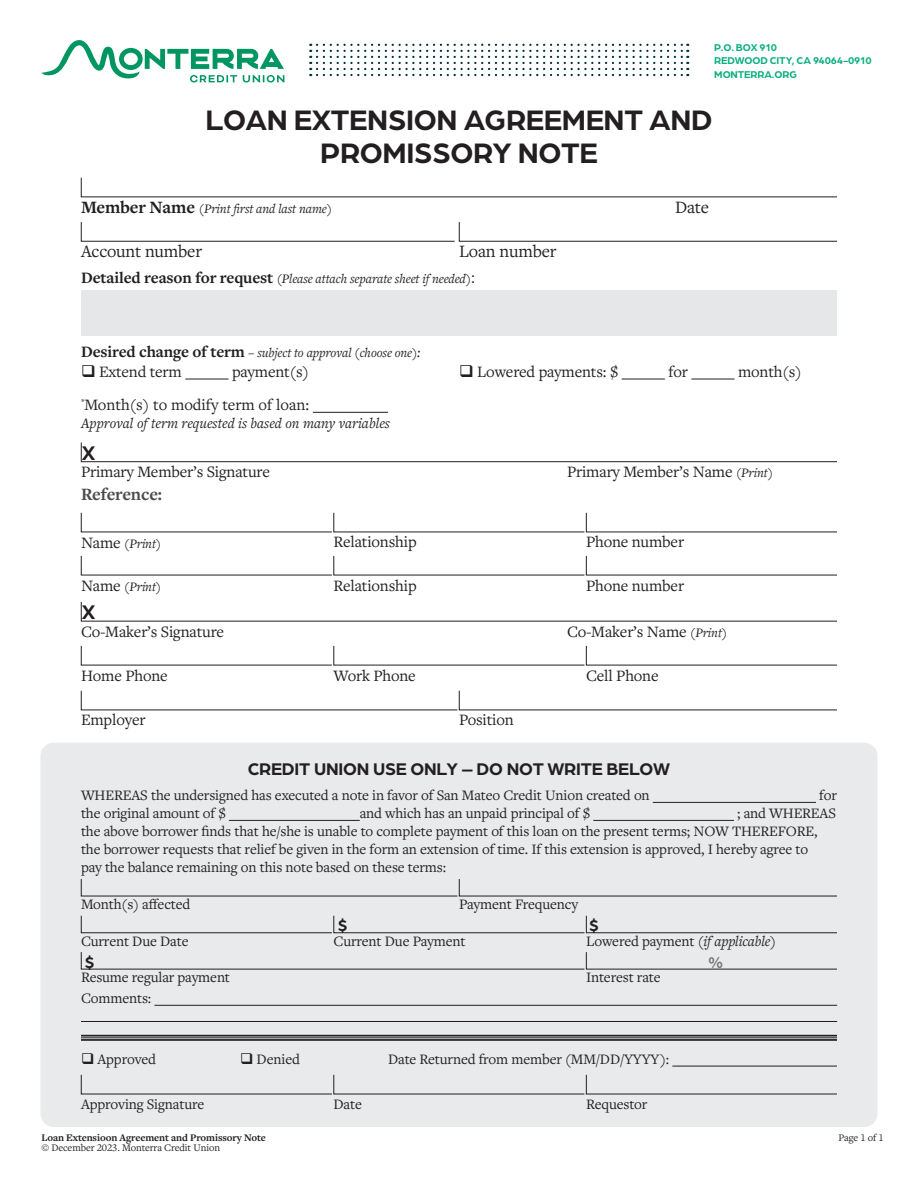
<style>
.page{position:relative;width:918px;height:1188px;background:#fff}
.page>*{position:absolute;margin:0;border:0;box-sizing:border-box;transform-origin:0 0}
.t1{font:700 30px/33px "Arboria";letter-spacing:-.01em;color:#231f20;text-align:center}
.t2{font:700 21px "Arboria";color:#231f20}
.t3{font:700 18px "Arboria";letter-spacing:-.01em;color:#231f20}
.t4{font:18px "Freight Text Pro";letter-spacing:-.01em;color:#231f20}
.t5{font:700 18px "Freight Text Pro";letter-spacing:-.01em;color:#4b4c4d}
.t6{font:16.5px "Freight Text Pro";letter-spacing:-.01em;color:#231f20}
.t7{font:700 16.5px "Arboria";color:#231f20}
.t8{font:700 16.5px "Arboria";color:#76787b}
.t9{font:15px/18px "Freight Text Pro";letter-spacing:-.01em;color:#231f20}
.t10{font:italic 15px "Freight Text Pro";color:#231f20}
.t11{font:italic 13.5px "Freight Text Pro";letter-spacing:-.01em;color:#231f20}
.t12{font:700 10.5px/13.4px "Arboria";letter-spacing:-.01em;color:#09af7e}
.t13{font:10.5px "Freight Text Pro";letter-spacing:-.01em;color:#231f20}
.t14{font:700 10.5px "Freight Text Pro";letter-spacing:-.01em;color:#231f20}
.s1{font-weight:700;font-style:normal;font-size:18px}
.s2{font-weight:700;font-style:normal;font-size:16.5px}
.s3{font-family:"Calibri";font-style:normal;font-size:16.5px}
.s4{font-size:15px}
.s5{font-style:italic;font-size:13.5px}
.s6{font-style:normal;font-size:16.5px}
.s7{font-style:italic}
</style>
<div class="page">
<svg style="left:41px;top:40px;width:243px;height:42px"></svg>
<svg style="left:310px;top:44px;width:1px;height:32px"></svg>
<svg style="left:317px;top:44px;width:371px;height:32px"></svg>
<div style="left:40px;top:743px;width:838px;height:384px;background:#e9eaeb;border-radius:14px"></div>
<hr style="left:154px;top:1005px;width:683px;height:1px;background:#231f20">
<hr style="left:81px;top:1021px;width:756px;height:1px;background:#231f20">
<hr style="left:653px;top:802px;width:163px;height:1px;background:#231f20">
<hr style="left:229px;top:820px;width:131px;height:1px;background:#231f20">
<hr style="left:593px;top:820px;width:141px;height:1px;background:#231f20">
<hr style="left:185px;top:379px;width:44px;height:1px;background:#231f20">
<hr style="left:622px;top:379px;width:43px;height:1px;background:#231f20">
<hr style="left:691px;top:379px;width:44px;height:1px;background:#231f20">
<hr style="left:313px;top:412px;width:75px;height:1px;background:#231f20">
<hr style="left:672px;top:1066px;width:165px;height:1px;background:#231f20">
<svg style="left:81px;top:222px;width:756px;height:20px"></svg>
<div style="left:81px;top:291px;width:756px;height:45px;background:#e6e7e9"></div>
<hr style="left:81px;top:1035px;width:756px;height:2px;background:#231f20">
<hr style="left:81px;top:1037px;width:756px;height:1px;background:#231f20">
<hr style="left:81px;top:1039px;width:756px;height:2px;background:#231f20">
<svg style="left:81px;top:1074px;width:756px;height:21px"></svg>
<svg style="left:81px;top:177px;width:756px;height:20px"></svg>
<svg style="left:81px;top:442px;width:756px;height:20px"></svg>
<svg style="left:81px;top:602px;width:756px;height:20px"></svg>
<svg style="left:81px;top:690px;width:756px;height:20px"></svg>
<svg style="left:81px;top:879px;width:756px;height:18px"></svg>
<svg style="left:81px;top:952px;width:756px;height:18px"></svg>
<svg style="left:81px;top:645px;width:756px;height:21px"></svg>
<svg style="left:81px;top:512px;width:756px;height:20px"></svg>
<svg style="left:81px;top:555px;width:756px;height:21px"></svg>
<svg style="left:81px;top:915px;width:756px;height:18px"></svg>
<p class="t12" style="left:714px;top:40px;width:159px">P.O. BOX 910<br>REDWOOD CITY, CA 94064-0910<br>MONTERRA.ORG</p>
<p class="t1" style="left:205px;top:101px;width:509px">LOAN EXTENSION AGREEMENT AND<br>PROMISSORY NOTE</p>
<p class="t11" style="left:81px;top:200px;width:253px"><span class="s1">Member Name</span> (Print first and last name)</p>
<p class="t4" style="left:675px;top:196px;width:36px">Date</p>
<p class="t4" style="left:81px;top:240px;width:123px">Account number</p>
<p class="t4" style="left:459px;top:240px;width:99px">Loan number</p>
<p class="t11" style="left:81px;top:269px;width:396px"><span class="s2">Detailed reason for request</span> (Please attach separate sheet if needed)<span class="s3">:</span></p>
<p class="t11" style="left:81px;top:344px;width:341px"><span class="s2">Desired change of term</span> – subject to approval (choose one)<span class="s4">:</span></p>
<p class="t6" style="left:81px;top:361px;width:102px">❑ Extend term</p>
<p class="t6" style="left:232px;top:361px;width:79px">payment(s)</p>
<p class="t6" style="left:459px;top:361px;width:161px">❑ Lowered payments: $</p>
<p class="t6" style="left:668px;top:361px;width:21px">for</p>
<p class="t6" style="left:738px;top:361px;width:65px">month(s)</p>
<p class="t6" style="left:81px;top:394px;width:230px"><sup>*</sup>Month(s) to modify term of loan:</p>
<p class="t10" style="left:81px;top:413px;width:311px">Approval of term requested is based on many variables</p>
<p class="t2" style="left:82px;top:438px;width:15px">X</p>
<p class="t6" style="left:81px;top:461px;width:191px">Primary Member’s Signature</p>
<p class="t6" style="left:567px;top:461px;width:208px">Primary Member’s Name <span class="s5">(Print)</span></p>
<p class="t5" style="left:81px;top:483px;width:83px">Reference:</p>
<p class="t11" style="left:81px;top:535px;width:82px"><span class="s6">Name</span> (Print)</p>
<p class="t11" style="left:81px;top:578px;width:82px"><span class="s6">Name</span> (Print)</p>
<p class="t2" style="left:82px;top:598px;width:15px">X</p>
<p class="t6" style="left:334px;top:531px;width:85px">Relationship</p>
<p class="t6" style="left:334px;top:574px;width:85px">Relationship</p>
<p class="t6" style="left:586px;top:531px;width:100px">Phone number</p>
<p class="t6" style="left:586px;top:574px;width:100px">Phone number</p>
<p class="t6" style="left:81px;top:621px;width:145px">Co-Maker’s Signature</p>
<p class="t6" style="left:567px;top:621px;width:162px">Co-Maker’s Name <span class="s5">(Print)</span></p>
<p class="t6" style="left:81px;top:664px;width:88px">Home Phone</p>
<p class="t6" style="left:334px;top:664px;width:84px">Work Phone</p>
<p class="t6" style="left:586px;top:664px;width:74px">Cell Phone</p>
<p class="t6" style="left:81px;top:709px;width:66px">Employer</p>
<p class="t6" style="left:459px;top:709px;width:56px">Position</p>
<p class="t3" style="left:248px;top:756px;width:424px">CREDIT UNION USE ONLY – DO NOT WRITE BELOW</p>
<p class="t9" style="left:81px;top:786px;width:570px">WHEREAS the undersigned has executed a note in favor of San Mateo Credit Union created on</p>
<p class="t9" style="left:819px;top:786px;width:19px">for</p>
<p class="t9" style="left:81px;top:804px;width:146px">the original amount of $</p>
<p class="t9" style="left:360px;top:804px;width:232px">and which has an unpaid principal of $</p>
<p class="t9" style="left:81px;top:804px;width:757px;text-indent:656px">; and WHEREAS the above borrower finds that he/she is unable to complete payment of this loan on the present terms; NOW THEREFORE, the borrower requests that relief be given in the form an extension of time. If this extension is approved, I hereby agree to<br>pay the balance remaining on this note based on these terms:</p>
<p class="t9" style="left:81px;top:895px;width:111px">Month(s) affected</p>
<p class="t9" style="left:81px;top:932px;width:109px">Current Due Date</p>
<p class="t9" style="left:459px;top:895px;width:121px">Payment Frequency</p>
<p class="t7" style="left:338px;top:914px;width:11px">$</p>
<p class="t7" style="left:589px;top:914px;width:11px">$</p>
<p class="t9" style="left:334px;top:932px;width:134px">Current Due Payment</p>
<p class="t9" style="left:586px;top:932px;width:192px">Lowered payment <span class="s7">(if applicable)</span></p>
<p class="t7" style="left:85px;top:951px;width:11px">$</p>
<p class="t8" style="left:708px;top:951px;width:17px">%</p>
<p class="t9" style="left:81px;top:968px;width:151px">Resume regular payment</p>
<p class="t9" style="left:81px;top:989px;width:72px">Comments:</p>
<p class="t9" style="left:586px;top:968px;width:76px">Interest rate</p>
<p class="t9" style="left:81px;top:1050px;width:77px">❑ Approved</p>
<p class="t9" style="left:240px;top:1050px;width:61px">❑ Denied</p>
<p class="t9" style="left:388px;top:1050px;width:283px">Date Returned from member (MM/DD/YYYY):</p>
<p class="t9" style="left:81px;top:1095px;width:125px">Approving Signature</p>
<p class="t9" style="left:334px;top:1095px;width:30px">Date</p>
<p class="t9" style="left:586px;top:1095px;width:63px">Requestor</p>
<p class="t14" style="left:41px;top:1130px;width:226px">Loan Extensioon Agreement and Promissory Note</p>
<p class="t13" style="left:838px;top:1131px;width:47px">Page 1 of 1</p>
<p class="t13" style="left:41px;top:1141px;width:180px">© December 2023. Monterra Credit Union</p>
</div>
